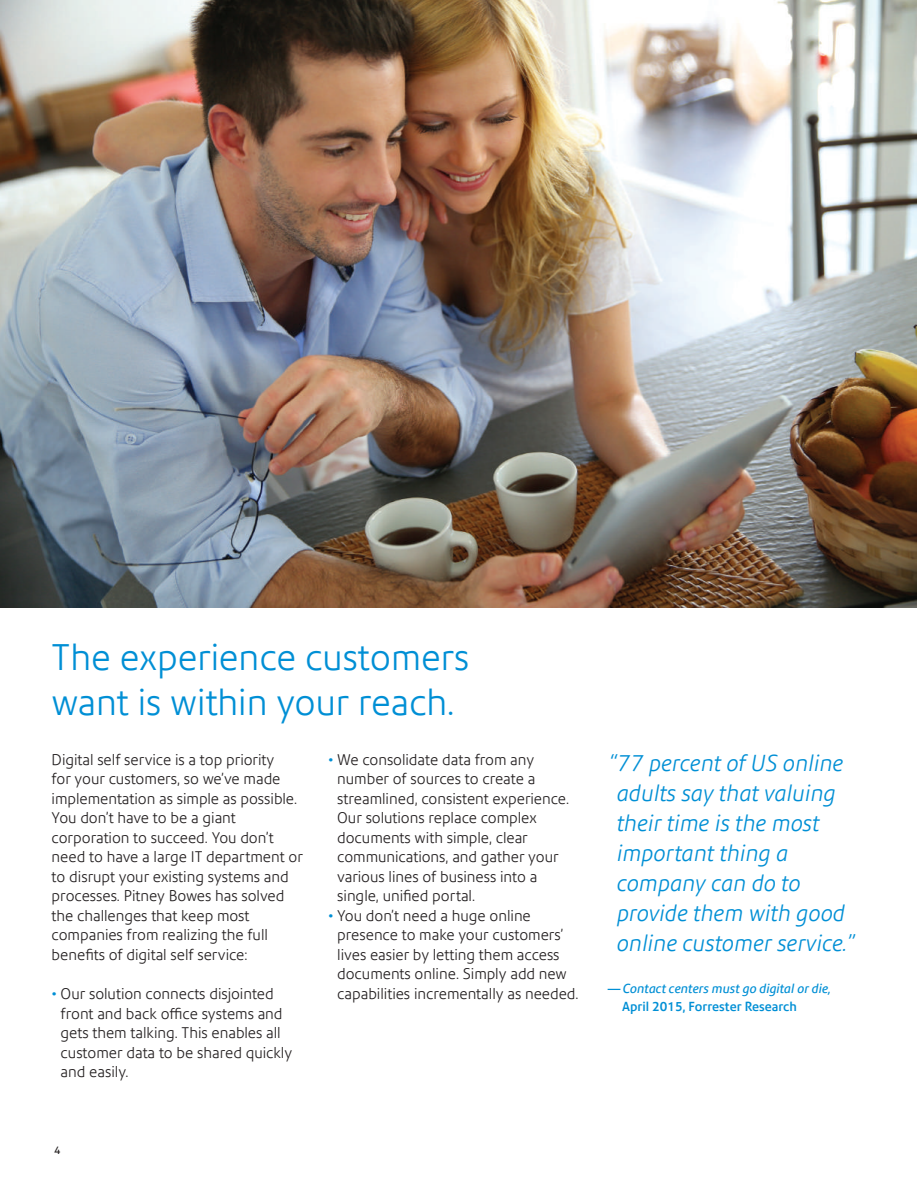
<style>
.page{position:relative;width:918px;height:1188px;background:#fff}
.page>*{position:absolute;margin:0;border:0;box-sizing:border-box;transform-origin:0 0}
.t1{font:300 36px/45px "Precision Sans";color:#008fd5}
.t2{font:italic 300 22.5px/30px "Precision Sans";color:#008fd5}
.t3{font:300 15px/19.5px "Precision Sans";color:#231f20}
.t4{font:italic 12.75px/18px "Precision Sans";color:#008fd5}
.t5{font:10.5px "Precision Sans";color:#231f20}
.s1{color:#008fd5}
.s2{font-weight:500;font-style:normal}
</style>
<div class="page">
<img style="left:0;top:0;width:916px;height:608px">
<h1 class="t1" style="left:52px;top:635px;width:419px">The experience customers want is within your reach.</h1>
<p class="t3" style="left:52px;top:750px;width:253px">Digital self service is a top priority<br>for your customers, so we’ve made implementation as simple as possible.<br>You don’t have to be a giant corporation to succeed. You don’t need to have a large IT department or to disrupt your existing systems and processes. Pitney Bowes has solved the challenges that keep most companies from realizing the full benefits of digital self service:</p>
<p class="t3" style="left:61px;top:984px;width:233px;text-indent:-9px"><span class="s1">•</span> Our solution connects disjointed front and back office systems and gets them talking. This enables all customer data to be shared quickly and easily.</p>
<p class="t5" style="left:54px;top:1144px;width:8px">4</p>
<p class="t3" style="left:337px;top:750px;width:233px;text-indent:-9px"><span class="s1">•</span> We consolidate data from any number of sources to create a streamlined, consistent experience.<br>Our solutions replace complex documents with simple, clear communications, and gather your various lines of business into a single, unified portal.</p>
<p class="t3" style="left:337px;top:906px;width:243px;text-indent:-9px"><span class="s1">•</span> You don’t need a huge online presence to make your customers’ lives easier by letting them access documents online. Simply add new capabilities incrementally as needed.</p>
<h2 class="t2" style="left:616px;top:748px;width:240px;text-indent:-8px">“77 percent of US online adults say that valuing their time is the most important thing a company can do to provide them with good online customer service.”</h2>
<p class="t4" style="left:622px;top:979px;width:210px;text-indent:-14px"><span class="s2">—</span> Contact centers must go digital or die,<br><span class="s2">April 2015, Forrester Research</span></p>
</div>
